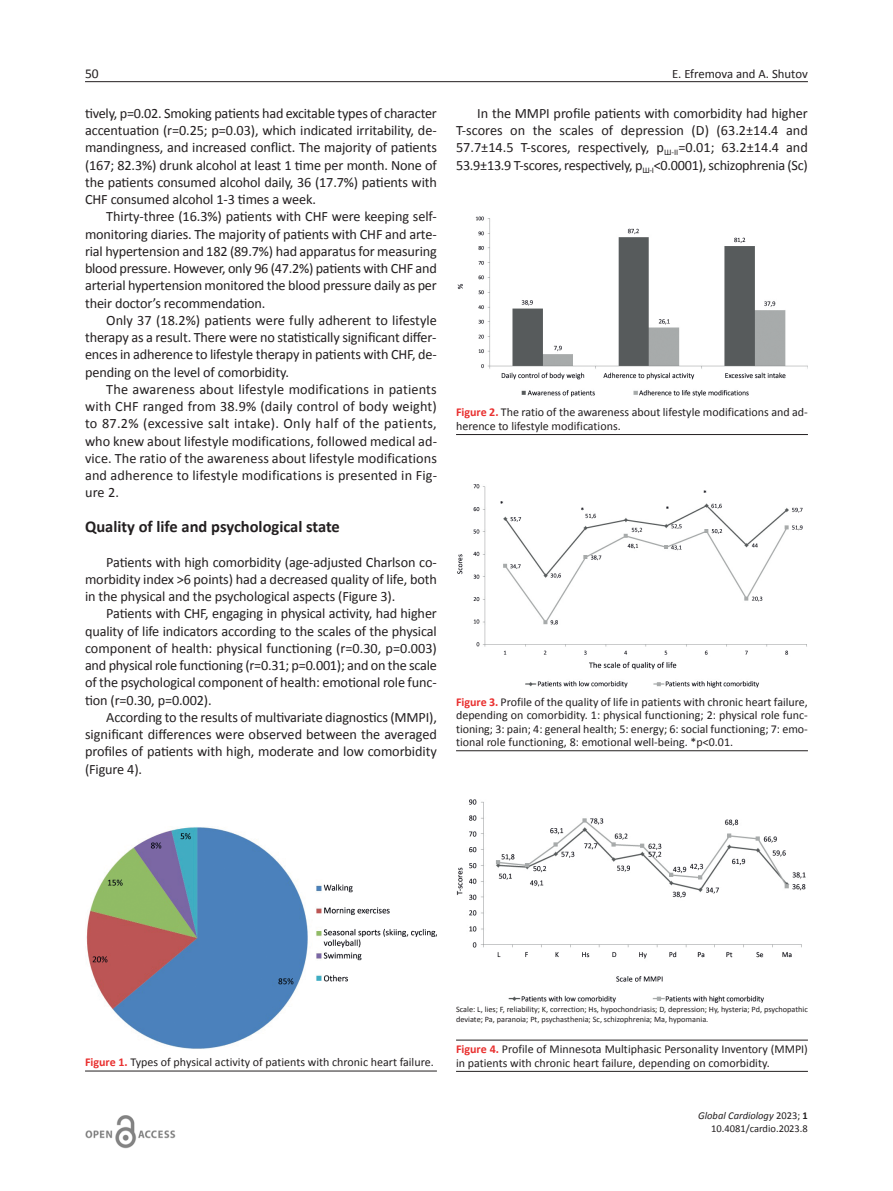
<style>
.page{position:relative;width:893px;height:1191px;background:#fff}
.page>*{position:absolute;margin:0;border:0;box-sizing:border-box;transform-origin:0 0}
.t1{font:700 16.5px "Calibri";color:#231f20}
.t2{font:14.25px/17.2px "Calibri";letter-spacing:-.01em;color:#231f20;text-align:justify}
.t3{font:13.5px "Calibri";color:#231f20}
.t4{font:12.75px "Calibri";color:#231f20}
.t5{font:12px/13.5px "Calibri";color:#231f20}
.t6{font:10.5px/12.6px "Calibri";color:#231f20;text-align:right}
.t7{font:8.25px/9.9px "Calibri";color:#231f20}
.s1{font-weight:700;color:#e9302f}
.s2{font-style:italic}
.s3{font-weight:700}
</style>
<div class="page">
<hr style="left:85px;top:81px;width:723px;height:1px;background:#231f20">
<img style="left:85px;top:1115px;width:91px;height:34px">
<img style="left:86px;top:827px;width:351px;height:222px">
<hr style="left:85px;top:1070px;width:352px;height:1px;background:#231f20">
<img style="left:457px;top:216px;width:351px;height:181px">
<hr style="left:456px;top:434px;width:352px;height:1px;background:#231f20">
<img style="left:457px;top:484px;width:350px;height:204px">
<hr style="left:456px;top:750px;width:352px;height:1px;background:#231f20">
<img style="left:456px;top:799px;width:350px;height:204px">
<hr style="left:456px;top:1039px;width:352px;height:1px;background:#231f20">
<hr style="left:456px;top:1071px;width:352px;height:1px;background:#231f20">
<p class="t3" style="left:85px;top:65px;width:15px">50</p>
<p class="t4" style="left:672px;top:66px;width:137px">E. Efremova and A. Shutov</p>
<p class="t2" style="left:85px;top:104px;width:353px">tively, p=0.02. Smoking patients had excitable types of character accentuation (r=0.25; p=0.03), which indicated irritability, de&shy;mandingness, and increased conflict. The majority of patients (167; 82.3%) drunk alcohol at least 1 time per month. None of the patients consumed alcohol daily, 36 (17.7%) patients with CHF consumed alcohol 1-3 times a week.</p>
<p class="t2" style="left:85px;top:208px;width:353px;text-indent:21px">Thirty-three (16.3%) patients with CHF were keeping self&shy;monitoring diaries. The majority of patients with CHF and arte&shy;rial hypertension and 182 (89.7%) had apparatus for measuring blood pressure. However, only 96 (47.2%) patients with CHF and arterial hypertension monitored the blood pressure daily as per their doctor’s recommendation.</p>
<p class="t2" style="left:85px;top:311px;width:353px;text-indent:21px">Only 37 (18.2%) patients were fully adherent to lifestyle therapy as a result. There were no statistically significant differ&shy;ences in adherence to lifestyle therapy in patients with CHF, de&shy;pending on the level of comorbidity.</p>
<p class="t2" style="left:85px;top:380px;width:353px;text-indent:21px">The awareness about lifestyle modifications in patients with CHF ranged from 38.9% (daily control of body weight) to 87.2% (excessive salt intake). Only half of the patients, who knew about lifestyle modifications, followed medical ad&shy;vice. The ratio of the awareness about lifestyle modifications and adherence to lifestyle modifications is presented in Fig&shy;ure 2.</p>
<p class="t1" style="left:85px;top:516px;width:256px">Quality of life and psychological state</p>
<p class="t2" style="left:85px;top:553px;width:353px;text-indent:21px">Patients with high comorbidity (age-adjusted Charlson co&shy;morbidity index &gt;6 points) had a decreased quality of life, both in the physical and the psychological aspects (Figure 3).</p>
<p class="t2" style="left:85px;top:605px;width:353px;text-indent:21px">Patients with CHF, engaging in physical activity, had higher quality of life indicators according to the scales of the physical component of health: physical functioning (r=0.30, p=0.003) and physical role functioning (r=0.31; p=0.001); and on the scale of the psychological component of health: emotional role func&shy;tion (r=0.30, p=0.002).</p>
<p class="t2" style="left:85px;top:708px;width:353px;text-indent:21px">According to the results of multivariate diagnostics (MMPI), significant differences were observed between the averaged profiles of patients with high, moderate and low comorbidity (Figure 4).</p>
<p class="t2" style="left:456px;top:104px;width:353px;text-indent:21px">In the MMPI profile patients with comorbidity had higher T-scores on the scales of depression (D) (63.2±14.4 and 57.7±14.5 T-scores, respectively, р<sub>Ш-II</sub>=0.01; 63.2±14.4 and 53.9±13.9 T-scores, respectively, р<sub>Ш-I</sub>&lt;0.0001), schizophrenia (Sc)</p>
<p class="t5" style="left:456px;top:405px;width:353px"><span class="s1">Figure 2.</span> The ratio of the awareness about lifestyle modifications and ad&shy;herence to lifestyle modifications.</p>
<p class="t5" style="left:456px;top:694px;width:353px;text-align:justify"><span class="s1">Figure 3.</span> Рrofile of the quality of life in patients with chronic heart failure, depending on comorbidity. 1: physical functioning; 2: physical role func&shy;tioning; 3: pain; 4: general health; 5: energy; 6: social functioning; 7: emo&shy;tional role functioning, 8: emotional well-being. *p&lt;0.01.</p>
<p class="t5" style="left:85px;top:1055px;width:350px"><span class="s1">Figure 1.</span> Types of physical activity of patients with chronic heart failure.</p>
<p class="t7" style="left:456px;top:1004px;width:353px">Scale: L, lies; F, reliability; K, correction; Hs, hypochondriasis; D, depression; Hy, hysteria; Pd, psychopathic deviate; Pa, paranoia; Pt, psychasthenia; Sc, schizophrenia; Ma, hypomania.</p>
<p class="t5" style="left:456px;top:1042px;width:353px"><span class="s1">Figure 4.</span> Рrofile of Minnesota Multiphasic Personality Inventory (MMPI) in patients with chronic heart failure, depending on comorbidity.</p>
<p class="t6" style="left:698px;top:1109px;width:111px"><span class="s2">Global Cardiology</span> 2023; <span class="s3">1<br></span>10.4081/cardio.2023.8</p>
</div>
